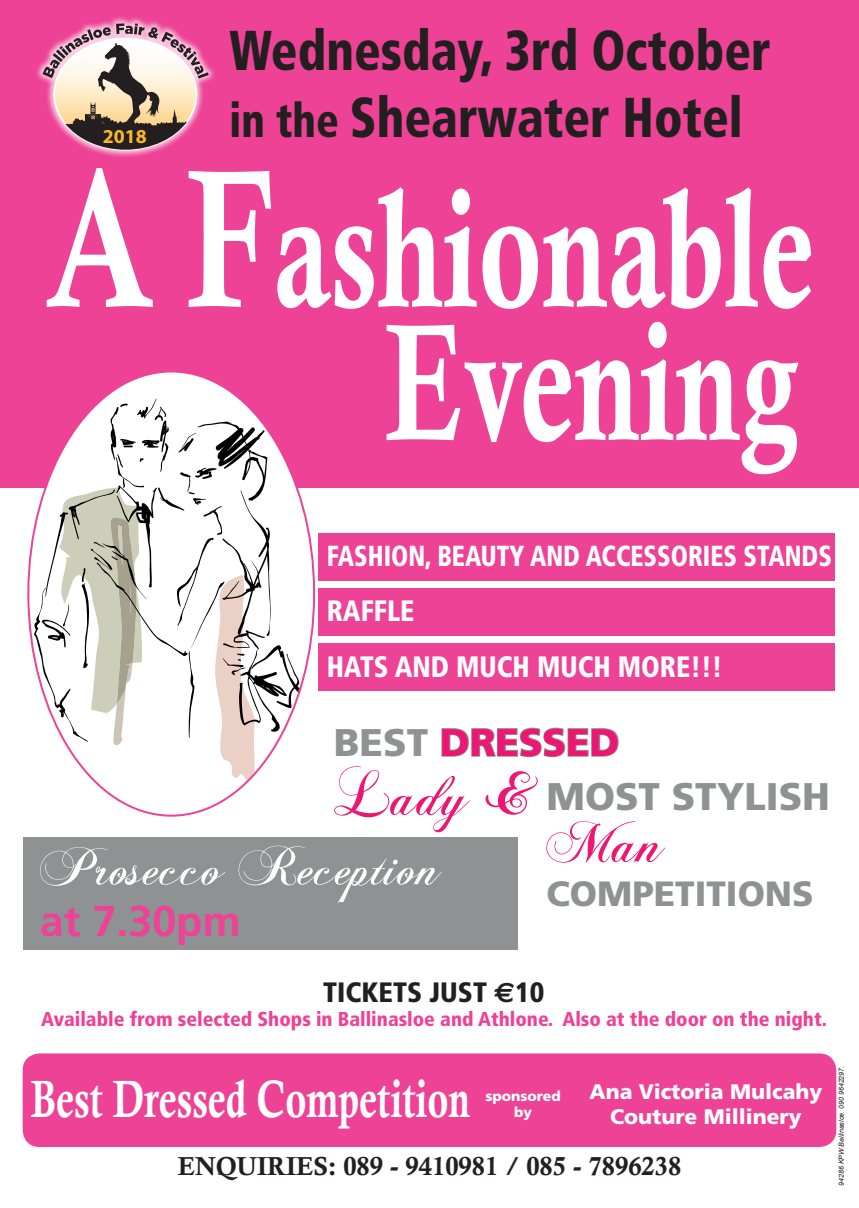
<style>
.page{position:relative;width:859px;height:1208px;background:#fff}
.page>*{position:absolute;margin:0;border:0;box-sizing:border-box;transform-origin:0 0}
.t1{font:166.5px "Calis MT Bol";color:#fff;scale:.69 1}
.t2{font:60.7px "Chopin Script";color:#ed1672}
.t3{font:900 condensed 56.1px "Frutiger";color:#231f20;scale:.89 1}
.t4{font:54px "Chopin Script";color:#fff}
.t5{font:52.5px "Calis MT Bol";color:#fff;scale:.73 1}
.t6{font:700 43px "Frutiger";color:#ed4296}
.t7{font:900 38.5px "Frutiger";color:#ed1672}
.t8{font:900 38.5px "Frutiger";color:#8f9293}
.t9{font:900 35.1px "Frutiger";color:#8f9293}
.t10{font:900 condensed 29.5px "Frutiger";color:#fff;scale:.93 1}
.t11{font:900 condensed 29px "Frutiger";color:#fff;scale:.87 1}
.t12{font:900 condensed 28px "Frutiger";color:#231f20}
.t13{font:26px "Calis MT Bol";color:#231f20}
.t14{font:900 21px "Frutiger";color:#fff}
.t15{font:900 condensed 20px "Frutiger";color:#ed4296}
.t16{font:700 19.8px "Myriad Pro";color:#fcb828}
.t17{font:900 14px "Frutiger";color:#fff}
.t18{font:italic 7px "Arial";color:#231f20}
.s1{font-size:47.7px}
.s2{font-size:196.5px}
.s3{color:#8f9293}
.s4{font-family:"Euro Sans";font-weight:700;font-stretch:normal}
</style>
<div class="page">
<svg style="left:332px;top:727px;width:287px;height:138px"></svg>
<div style="left:0;top:0;width:859px;height:488px;background:#ed4296"></div>
<div style="left:28px;top:371px;width:286px;height:444px;background:#fff;border-radius:50%"></div>
<svg style="left:214px;top:742px;width:42px;height:65px"></svg>
<svg style="left:34px;top:398px;width:267px;height:344px"></svg>
<div style="left:23px;top:1053px;width:813px;height:94px;background:#ed4296;border-radius:17px"></div>
<svg style="left:561px;top:1053px;width:265px;height:2px"></svg>
<div style="left:23px;top:838px;width:494px;height:112px;background:#8f9293"></div>
<div style="left:318px;top:643px;width:517px;height:48px;background:#ed4296"></div>
<div style="left:318px;top:588px;width:517px;height:47px;background:#ed4296"></div>
<div style="left:318px;top:533px;width:517px;height:47px;background:#ed4296"></div>
<div style="left:35px;top:16px;width:181px;height:142px;background:#fff;opacity:.75"></div>
<svg style="left:43px;top:23px;width:166px;height:127px"></svg>
<p class="t3" style="left:230px;top:16px;width:609px">Wednesday, 3rd October</p>
<p class="t3" style="left:230px;top:84px;width:578px"><span class="s1">in the</span> Shearwater Hotel</p>
<p class="t1" style="left:47px;top:154px;width:1114px"><span class="s2">A F</span>ashionable</p>
<p class="t1" style="left:386px;top:287px;width:600px">Evening</p>
<p class="t16" style="left:103px;top:125px;width:45px">2018</p>
<p class="t11" style="left:327px;top:538px;width:582px">FASHION, BEAUTY AND ACCESSORIES STANDS</p>
<p class="t10" style="left:327px;top:593px;width:96px">RAFFLE</p>
<p class="t10" style="left:327px;top:649px;width:427px">HATS AND MUCH MUCH MORE!!!</p>
<p class="t7" style="left:334px;top:719px;width:287px"><span class="s3">BEST</span> DRESSED</p>
<p class="t2" style="left:334px;top:757px;width:205px">Lady &amp;</p>
<p class="t8" style="left:547px;top:773px;width:285px">MOST STYLISH</p>
<p class="t2" style="left:547px;top:804px;width:119px">Man</p>
<p class="t9" style="left:547px;top:872px;width:269px">COMPETITIONS</p>
<p class="t4" style="left:40px;top:833px;width:402px">Prosecco Reception</p>
<p class="t6" style="left:40px;top:895px;width:202px">at 7.30pm</p>
<p class="t12" style="left:323px;top:975px;width:223px">TICKETS JUST <span class="s4">€</span>10</p>
<p class="t15" style="left:41px;top:1006px;width:787px">Available from selected Shops in Ballinasloe and Athlone. Also at the door on the night.</p>
<p class="t5" style="left:31px;top:1069px;width:603px">Best Dressed Competition</p>
<p class="t17" style="left:485px;top:1087px;width:77px">sponsored</p>
<p class="t17" style="left:514px;top:1104px;width:19px">by</p>
<p class="t14" style="left:589px;top:1078px;width:235px">Ana Victoria Mulcahy</p>
<p class="t14" style="left:610px;top:1104px;width:193px">Couture Millinery</p>
<p class="t13" style="left:178px;top:1151px;width:505px">ENQUIRIES: 089 - 9410981 / 085 - 7896238</p>
<p class="t18" style="left:837px;top:1185px;width:121px;rotate:-90deg">94286 KPW Ballinasloe. 090 9642297.</p>
</div>
